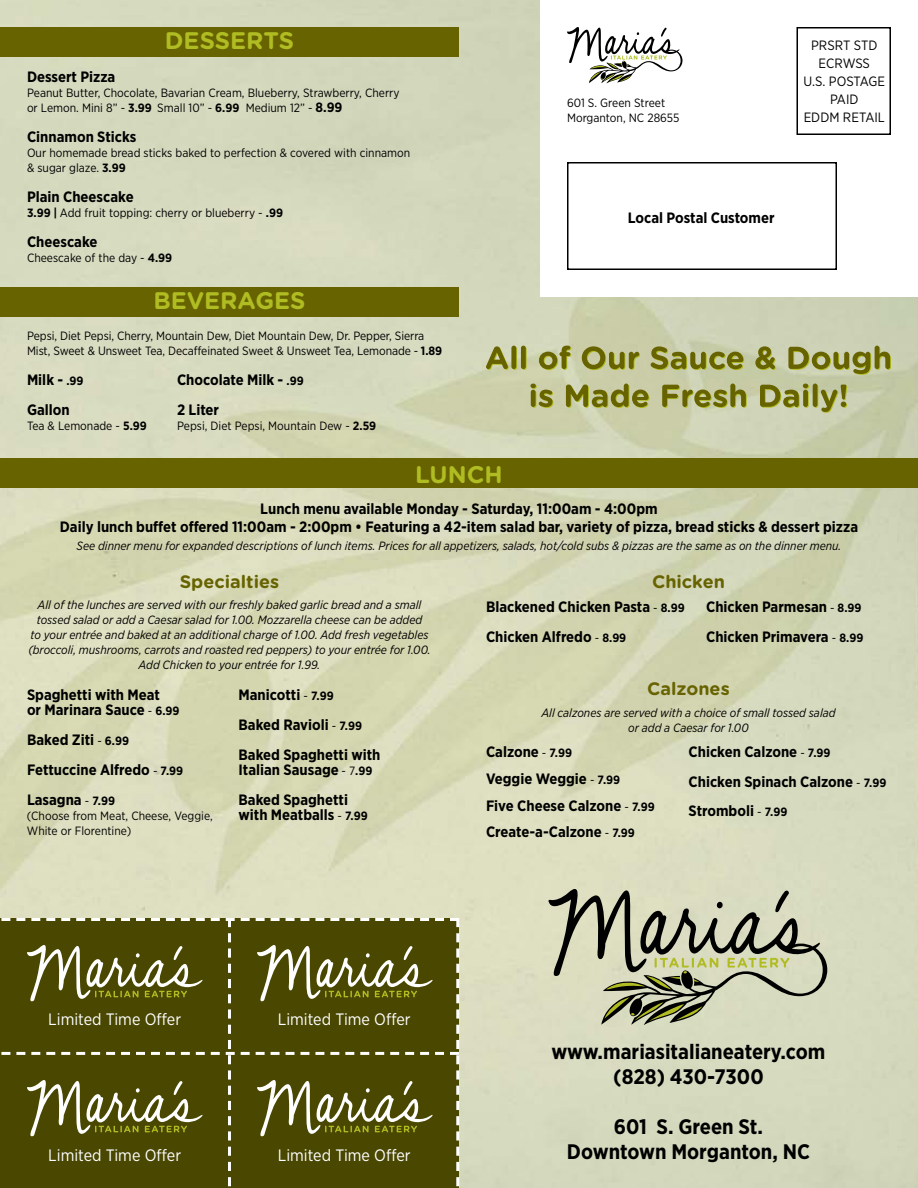
<style>
.page{position:relative;width:918px;height:1188px;background:#fff}
.page>*{position:absolute;margin:0;border:0;box-sizing:border-box;transform-origin:0 0}
.t1{font:700 24px "Gotham Rounded";color:#afbc22}
.t2{font:700 21px/25.2px "Gotham Narrow";color:#000;text-align:center}
.t3{font:700 18px "Gotham Rounded";color:#676300}
.t4{font:16.5px "Gotham Narrow";color:#fff}
.t5{font:700 15px/30px "Gotham Narrow";color:#000}
.t6{font:13.5px/18px "Gotham Narrow";color:#000;text-align:center}
.t7{font:12px/15px "Gotham Narrow";color:#000}
.t8{font:italic 12px/15px "Gotham Narrow";color:#000;text-align:center}
.s1{font-weight:700}
.s2{font-weight:700;font-size:13.5px}
.s3{font-size:12px}
.s4{font-weight:400;font-size:12px}
</style>
<div class="page">
<img style="left:0;top:0;width:918px;height:1188px">
<svg style="left:0;top:918px;width:459px;height:270px;background:#585615"></svg>
<div style="left:0;top:27px;width:459px;height:29px;background:#676300"></div>
<div style="left:0;top:287px;width:458px;height:29px;background:#676300"></div>
<div style="left:0;top:458px;width:918px;height:29px;background:#676300"></div>
<svg style="left:530px;top:384px;width:317px;height:29px;background:#a9ab6d"></svg>
<svg style="left:486px;top:346px;width:405px;height:29px;background:#aaac70"></svg>
<div style="left:540px;top:0;width:378px;height:297px;background:#fff"></div>
<svg style="left:567px;top:27px;width:115px;height:56px"></svg>
<svg style="left:548px;top:889px;width:279px;height:136px;background:#afb196"></svg>
<div style="left:567px;top:162px;width:270px;height:108px;border:2px solid #000"></div>
<div style="left:796px;top:27px;width:95px;height:108px;border:2px solid #000"></div>
<h1 class="t1" style="left:165px;top:23px;width:131px">DESSERTS</h1>
<p class="t5" style="left:27px;top:61px;width:90px">Dessert Pizza</p>
<p class="t7" style="left:27px;top:85px;width:374px">Peanut Butter, Chocolate, Bavarian Cream, Blueberry, Strawberry, Cherry or Lemon. Mini 8” - <span class="s1">3.99</span> Small 10” - <span class="s1">6.99</span> Medium 12” - <span class="s2">8.99</span></p>
<p class="t5" style="left:27px;top:121px;width:111px">Cinnamon Sticks</p>
<p class="t7" style="left:27px;top:145px;width:385px">Our homemade bread sticks baked to perfection &amp; covered with cinnamon &amp; sugar glaze. <span class="s1">3.99</span></p>
<p class="t5" style="left:27px;top:181px;width:108px">Plain Cheescake</p>
<p class="t7" style="left:27px;top:205px;width:258px"><span class="s1">3.99 |</span> Add fruit topping: cherry or blueberry - <span class="s1">.99</span></p>
<p class="t5" style="left:27px;top:226px;width:72px">Cheescake</p>
<p class="t7" style="left:27px;top:250px;width:147px">Cheescake of the day - <span class="s1">4.99</span></p>
<h1 class="t1" style="left:153px;top:283px;width:154px">BEVERAGES</h1>
<p class="t7" style="left:27px;top:328px;width:417px">Pepsi, Diet Pepsi, Cherry, Mountain Dew, Diet Mountain Dew, Dr. Pepper, Sierra<br>Mist, Sweet &amp; Unsweet Tea, Decaffeinated Sweet &amp; Unsweet Tea, Lemonade - <span class="s1">1.89</span></p>
<p class="t5" style="left:27px;top:365px;width:58px">Milk - <span class="s3">.99</span></p>
<p class="t5" style="left:177px;top:365px;width:128px">Chocolate Milk - <span class="s3">.99</span></p>
<p class="t5" style="left:27px;top:395px;width:44px">Gallon</p>
<p class="t5" style="left:177px;top:395px;width:44px">2 Liter</p>
<p class="t7" style="left:27px;top:418px;width:121px">Tea &amp; Lemonade - <span class="s1">5.99</span></p>
<p class="t7" style="left:177px;top:418px;width:201px">Pepsi, Diet Pepsi, Mountain Dew - <span class="s1">2.59</span></p>
<h1 class="t1" style="left:415px;top:457px;width:89px">LUNCH</h1>
<p class="t7" style="left:567px;top:95px;width:114px">601 S. Green Street<br>Morganton, NC 28655</p>
<p class="t6" style="left:803px;top:36px;width:83px">PRSRT STD<br>ECRWSS<br>U.S. POSTAGE<br>PAID<br>EDDM RETAIL</p>
<p class="t5" style="left:628px;top:202px;width:148px">Local Postal Customer</p>
<p class="t5" style="left:60px;top:500px;width:800px;line-height:18px;text-align:center">Lunch menu available Monday - Saturday, 11:00am - 4:00pm<br>Daily lunch buffet offered 11:00am - 2:00pm • Featuring a 42-item salad bar, variety of pizza, bread sticks &amp; dessert pizza</p>
<p class="t8" style="left:77px;top:539px;width:766px">See dinner menu for expanded descriptions of lunch items. Prices for all appetizers, salads, hot/cold subs &amp; pizzas are the same as on the dinner menu.</p>
<p class="t3" style="left:180px;top:569px;width:101px">Specialties</p>
<p class="t3" style="left:652px;top:569px;width:74px">Chicken</p>
<p class="t8" style="left:28px;top:597px;width:404px">All of the lunches are served with our freshly baked garlic bread and a small tossed salad or add a Caesar salad for 1.00. Mozzarella cheese can be added<br>to your entrée and baked at an additional charge of 1.00. Add fresh vegetables (broccoli, mushrooms, carrots and roasted red peppers) to your entrée for 1.00.<br>Add Chicken to your entrée for 1.99.</p>
<p class="t5" style="left:27px;top:687px;width:154px;line-height:15px">Spaghetti with Meat<br>or Marinara Sauce <span class="s4">-</span> <span class="s3">6.99</span></p>
<p class="t5" style="left:27px;top:725px;width:158px">Baked Ziti <span class="s4">-</span> <span class="s3">6.99<br></span>Fettuccine Alfredo <span class="s4">-</span> <span class="s3">7.99<br></span>Lasagna <span class="s4">-</span> <span class="s3">7.99</span></p>
<p class="t7" style="left:27px;top:808px;width:187px">(Choose from Meat, Cheese, Veggie,<br>White or Florentine)</p>
<p class="t5" style="left:238px;top:680px;width:143px">Manicotti <span class="s4">-</span> <span class="s3">7.99<br></span>Baked Ravioli <span class="s4">-</span> <span class="s3">7.99<br></span>Baked Spaghetti with</p>
<p class="t5" style="left:238px;top:755px;width:135px">Italian Sausage <span class="s4">- 7</span><span class="s3">.99<br></span>Baked Spaghetti</p>
<p class="t5" style="left:238px;top:800px;width:131px">with Meatballs <span class="s4">-</span> <span class="s3">7.99</span></p>
<p class="t5" style="left:486px;top:591px;width:200px">Blackened Chicken Pasta <span class="s4">-</span> <span class="s3">8.99<br></span>Chicken Alfredo <span class="s4">-</span> <span class="s3">8.99</span></p>
<p class="t5" style="left:706px;top:591px;width:159px">Chicken Parmesan <span class="s4">-</span> <span class="s3">8.99<br></span>Chicken Primavera <span class="s4">-</span> <span class="s3">8.99</span></p>
<p class="t3" style="left:647px;top:676px;width:84px">Calzones</p>
<p class="t8" style="left:541px;top:705px;width:296px">All calzones are served with a choice of small tossed salad or add a Caesar for 1.00</p>
<p class="t5" style="left:486px;top:739px;width:170px;line-height:26.5px">Calzone <span class="s4">-</span> <span class="s3">7.99<br></span>Veggie Weggie <span class="s4">-</span> <span class="s3">7.99<br></span>Five Cheese Calzone <span class="s4">-</span> <span class="s3">7.99<br></span>Create-a-Calzone <span class="s4">-</span> <span class="s3">7.99</span></p>
<p class="t5" style="left:688px;top:737px;width:199px;line-height:29.2px">Chicken Calzone <span class="s4">-</span> <span class="s3">7.99<br></span>Chicken Spinach Calzone <span class="s4">-</span> <span class="s3">7.99<br></span>Stromboli <span class="s4">-</span> <span class="s3">7.99</span></p>
<p class="t4" style="left:48px;top:1009px;width:134px">Limited Time Offer</p>
<p class="t4" style="left:278px;top:1009px;width:134px">Limited Time Offer</p>
<h2 class="t2" style="left:552px;top:1038px;width:275px">www.mariasitalianeatery.com (828) 430-7300</h2>
<h2 class="t2" style="left:614px;top:1114px;width:151px">601 S. Green St.</h2>
<p class="t4" style="left:48px;top:1145px;width:134px">Limited Time Offer</p>
<p class="t4" style="left:278px;top:1145px;width:134px">Limited Time Offer</p>
<h2 class="t2" style="left:567px;top:1139px;width:245px">Downtown Morganton, NC</h2>
</div>
